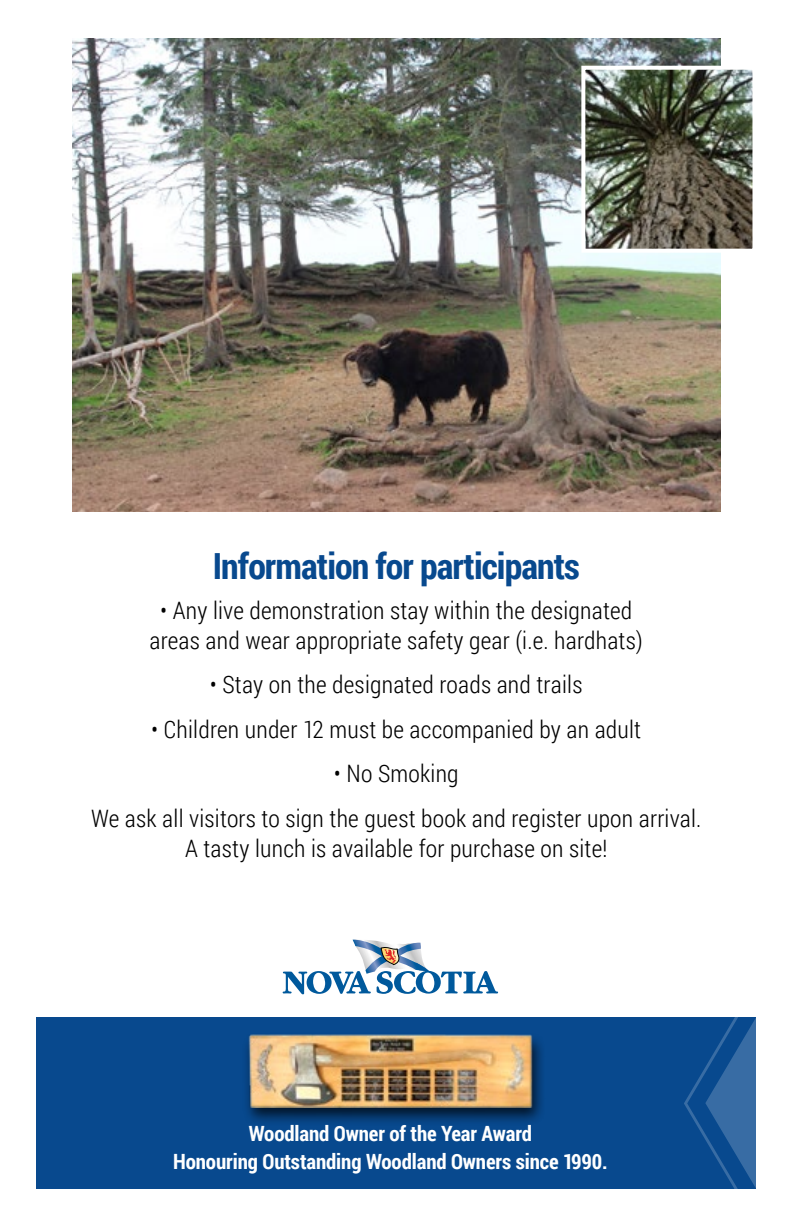
<style>
.page{position:relative;width:789px;height:1223px;background:#fff}
.page>*{position:absolute;margin:0;border:0;box-sizing:border-box;transform-origin:0 0}
.t1{font:700 36px "Roboto Condensed";letter-spacing:-.025em;color:#08498e}
.t2{font:300 24px/30px "Roboto Condensed";letter-spacing:.01em;color:#000;text-align:center}
.t3{font:700 21px/28.4px "Roboto Condensed";letter-spacing:-.005em;color:#fff;text-align:center}
</style>
<div class="page">
<img style="left:72px;top:39px;width:648px;height:472px">
<div style="left:36px;top:1017px;width:719px;height:171px;background:#08498e"></div>
<svg style="left:684px;top:1017px;width:71px;height:171px"></svg>
<img style="left:586px;top:71px;width:165px;height:177px">
<div style="left:581px;top:66px;width:175px;height:187px;border:4px solid #fff"></div>
<svg style="left:282px;top:939px;width:216px;height:55px"></svg>
<div style="left:241px;top:1031px;width:304px;height:94px;background:#000;opacity:.75"></div>
<img style="left:247px;top:1034px;width:295px;height:73px">
<h1 class="t1" style="left:213px;top:540px;width:368px">Information for participants</h1>
<p class="t2" style="left:149px;top:594px;width:494px">• Any live demonstration stay within the designated areas and wear appropriate safety gear (i.e. hardhats)</p>
<p class="t2" style="left:210px;top:669px;width:374px">• Stay on the designated roads and trails</p>
<p class="t2" style="left:151px;top:713px;width:491px">• Children under 12 must be accompanied by an adult</p>
<p class="t2" style="left:91px;top:750px;width:611px;line-height:44.4px">• No Smoking<br>We ask all visitors to sign the guest book and register upon arrival.</p>
<p class="t2" style="left:185px;top:832px;width:424px">A tasty lunch is available for purchase on site!</p>
<p class="t3" style="left:173px;top:1118px;width:436px">Woodland Owner of the Year Award<br>Honouring Outstanding Woodland Owners since 1990.</p>
</div>
